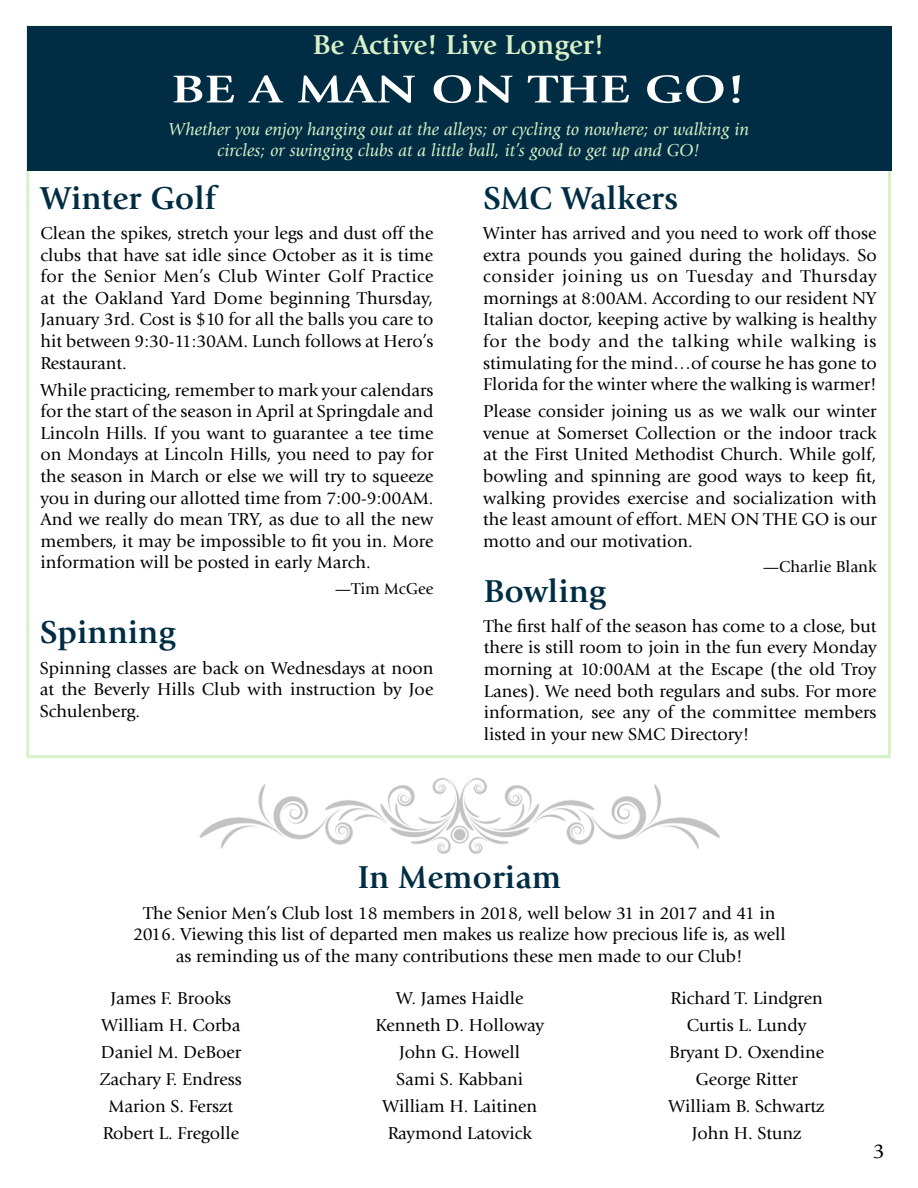
<style>
.page{position:relative;width:918px;height:1188px;background:#fff}
.page>*{position:absolute;margin:0;border:0;box-sizing:border-box;transform-origin:0 0}
.t1{font:700 40.5px "Giovanni";color:#fff;scale:1.3 1}
.t2{font:700 33px "Giovanni";color:#002d43}
.t3{font:700 28.5px "Giovanni";color:#d7f0c8}
.t4{font:21px "Giovanni";color:#000}
.t5{font:18px/21.6px "Giovanni";color:#000;text-align:justify}
.t6{font:italic 18px/21.6px "Giovanni";color:#d7f0c8;text-align:center}
.t7{font:16.5px "Giovanni";color:#000}
</style>
<div class="page">
<img style="left:199px;top:778px;width:521px;height:76px">
<div style="left:27px;top:26px;width:864px;height:145px;background:#002d43"></div>
<h3 class="t3" style="left:313px;top:28px;width:293px">Be Active! Live Longer!</h3>
<h1 class="t1" style="left:171px;top:66px;width:443px">BE A MAN ON THE GO!</h1>
<p class="t6" style="left:168px;top:118px;width:582px">Whether you enjoy hanging out at the alleys; or cycling to nowhere; or walking in circles; or swinging clubs at a little ball, it’s good to get up and GO!</p>
<h2 class="t2" style="left:40px;top:179px;width:177px">Winter Golf</h2>
<p class="t5" style="left:40px;top:222px;width:394px">Clean the spikes, stretch your legs and dust off the clubs that have sat idle since October as it is time for the Senior Men’s Club Winter Golf Practice at the Oakland Yard Dome beginning Thursday, January 3rd. Cost is $10 for all the balls you care to hit between 9:30-11:30AM. Lunch follows at Hero’s Restaurant.</p>
<p class="t5" style="left:40px;top:379px;width:394px">While practicing, remember to mark your calendars for the start of the season in April at Springdale and Lincoln Hills. If you want to guarantee a tee time on Mondays at Lincoln Hills, you need to pay for the season in March or else we will try to squeeze you in during our allotted time from 7:00-9:00AM.<br>And we really do mean TRY, as due to all the new members, it may be impossible to fit you in. More information will be posted in early March.</p>
<p class="t7" style="left:335px;top:579px;width:100px">—Tim McGee</p>
<h2 class="t2" style="left:483px;top:179px;width:196px">SMC Walkers</h2>
<p class="t5" style="left:483px;top:222px;width:395px">Winter has arrived and you need to work off those extra pounds you gained during the holidays. So consider joining us on Tuesday and Thursday mornings at 8:00AM. According to our resident NY Italian doctor, keeping active by walking is healthy for the body and the talking while walking is stimulating for the mind…of course he has gone to Florida for the winter where the walking is warmer!</p>
<p class="t5" style="left:483px;top:401px;width:395px">Please consider joining us as we walk our winter venue at Somerset Collection or the indoor track at the First United Methodist Church. While golf, bowling and spinning are good ways to keep fit, walking provides exercise and socialization with the least amount of effort. MEN ON THE GO is our motto and our motivation.</p>
<p class="t7" style="left:763px;top:557px;width:115px">—Charlie Blank</p>
<h2 class="t2" style="left:484px;top:572px;width:124px">Bowling</h2>
<p class="t5" style="left:484px;top:615px;width:394px">The first half of the season has come to a close, but there is still room to join in the fun every Monday morning at 10:00AM at the Escape (the old Troy Lanes). We need both regulars and subs. For more information, see any of the committee members listed in your new SMC Directory!</p>
<h2 class="t2" style="left:40px;top:613px;width:137px">Spinning</h2>
<p class="t5" style="left:40px;top:657px;width:395px">Spinning classes are back on Wednesdays at noon at the Beverly Hills Club with instruction by Joe Schulenberg.</p>
<h2 class="t2" style="left:358px;top:858px;width:205px">In Memoriam</h2>
<p class="t5" style="left:133px;top:902px;width:654px;text-align:center">The Senior Men’s Club lost 18 members in 2018, well below 31 in 2017 and 41 in<br>2016. Viewing this list of departed men makes us realize how precious life is, as well as reminding us of the many contributions these men made to our Club!</p>
<p class="t5" style="left:100px;top:984px;width:144px;line-height:27px;text-align:center">James F. Brooks<br>William H. Corba<br>Daniel M. DeBoer<br>Zachary F. Endress<br>Marion S. Ferszt<br>Robert L. Fregolle</p>
<p class="t5" style="left:375px;top:984px;width:170px;line-height:27px;text-align:center">W. James Haidle<br>Kenneth D. Holloway<br>John G. Howell<br>Sami S. Kabbani<br>William H. Laitinen<br>Raymond Latovick</p>
<p class="t5" style="left:669px;top:984px;width:158px;line-height:27px;text-align:center">Richard T. Lindgren<br>Curtis L. Lundy<br>Bryant D. Oxendine<br>George Ritter<br>William B. Schwartz<br>John H. Stunz</p>
<p class="t4" style="left:873px;top:1139px;width:13px">3</p>
</div>
